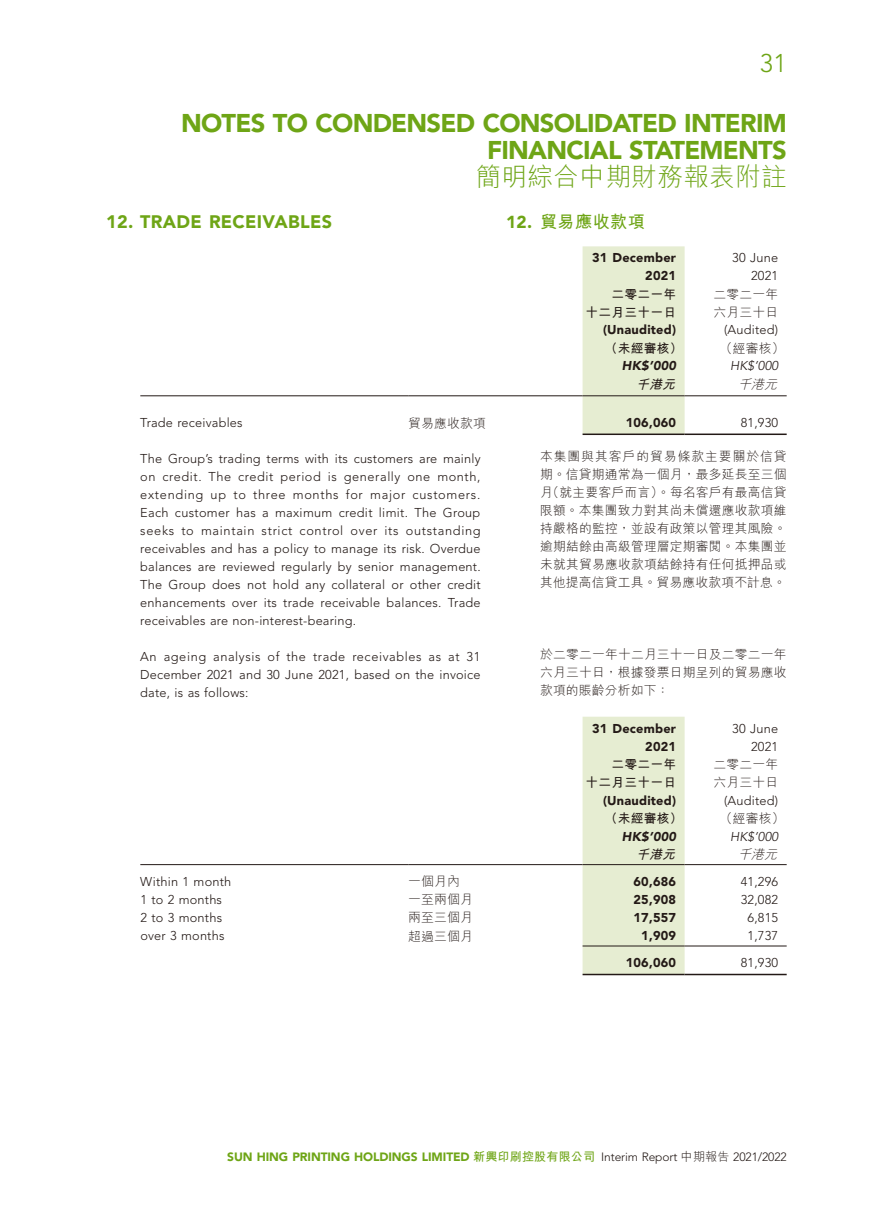
<style>
.page{position:relative;width:893px;height:1212px;background:#fff}
.page>*{position:absolute;margin:0;border:0;box-sizing:border-box;transform-origin:0 0}
.t1{font:900 25.5px/27px "Avenir LT Std";letter-spacing:-.03em;color:#6ea516;text-align:right}
.t2{font:300 25.5px "M Hei HK";letter-spacing:.015em;color:#6ea516}
.t3{font:300 25.5px "Avenir LT Std";color:#6ea516}
.t4{font:900 18px "Avenir LT Std";letter-spacing:.02em;color:#6ea516}
.t5{font:700 17.25px "M Hei HK";letter-spacing:.02em;color:#6ea516}
.t6{font:300 12.75px/18px "Avenir LT Std";letter-spacing:.015em;color:#231916;text-align:right}
.t7{font:300 12.75px/18px "M Hei HK";letter-spacing:.015em;color:#231916}
.t8{font:900 12.75px/18px "Avenir LT Std";letter-spacing:.02em;color:#231916;text-align:right}
.t9{font:700 12.75px/18px "M Hei HK";letter-spacing:.02em;color:#231916;text-align:right}
.t10{font:italic 900 12.75px "Avenir LT Std";letter-spacing:.02em;color:#231916}
.t11{font:italic 300 12.75px "Avenir LT Std";letter-spacing:.015em;color:#231916}
.t12{font:italic 700 12.75px "M Hei HK";color:#231916}
.t13{font:italic 300 12.75px "M Hei HK";color:#231916}
.t14{font:900 12px "Avenir LT Std";letter-spacing:-.005em;color:#6ea516}
.s1{font-family:"Avenir LT Std";font-weight:900}
.s2{font-family:"M Hei HK";font-weight:700}
.s3{font-weight:300;color:#231916}
.s4{font-family:"M Hei HK";font-weight:300;color:#231916}
</style>
<div class="page">
<div style="left:583px;top:246px;width:102px;height:187px;background:#e6edd2"></div>
<hr style="left:140px;top:395px;width:268px;height:1px;background:#231916">
<hr style="left:408px;top:395px;width:175px;height:1px;background:#231916">
<hr style="left:583px;top:395px;width:102px;height:1px;background:#231916">
<hr style="left:685px;top:395px;width:102px;height:1px;background:#231916">
<hr style="left:583px;top:433px;width:102px;height:2px;background:#231916">
<hr style="left:685px;top:433px;width:102px;height:2px;background:#231916">
<div style="left:583px;top:717px;width:102px;height:257px;background:#e6edd2"></div>
<hr style="left:140px;top:864px;width:268px;height:1px;background:#231916">
<hr style="left:408px;top:864px;width:175px;height:1px;background:#231916">
<hr style="left:583px;top:864px;width:102px;height:1px;background:#231916">
<hr style="left:685px;top:864px;width:102px;height:1px;background:#231916">
<hr style="left:583px;top:945px;width:102px;height:1px;background:#231916">
<hr style="left:685px;top:945px;width:102px;height:1px;background:#231916">
<hr style="left:583px;top:974px;width:102px;height:1px;background:#231916">
<hr style="left:685px;top:974px;width:102px;height:1px;background:#231916">
<h1 class="t3" style="left:760px;top:48px;width:28px">31</h1>
<h1 class="t1" style="left:181px;top:109px;width:607px">NOTES TO CONDENSED CONSOLIDATED INTERIM<br>FINANCIAL STATEMENTS</h1>
<h1 class="t2" style="left:476px;top:163px;width:312px">簡明綜合中期財務報表附註</h1>
<h2 class="t4" style="left:106px;top:210px;width:227px">12. TRADE RECEIVABLES</h2>
<h3 class="t5" style="left:506px;top:209px;width:141px"><span class="s1">12.</span> 貿易應收款項</h3>
<p class="t8" style="left:592px;top:249px;width:86px">31 December<br>2021</p>
<p class="t6" style="left:732px;top:249px;width:47px">30 June<br>2021</p>
<p class="t9" style="left:585px;top:284px;width:92px">二零二一年<br>十二月三十一日</p>
<p class="t7" style="left:714px;top:285px;width:66px">二零二一年六月三十日</p>
<p class="t8" style="left:603px;top:321px;width:75px">(Unaudited)</p>
<p class="t6" style="left:724px;top:321px;width:56px">(Audited)</p>
<p class="t9" style="left:605px;top:338px;width:79px">（未經審核）</p>
<p class="t7" style="left:720px;top:339px;width:66px">（經審核）</p>
<p class="t10" style="left:622px;top:358px;width:56px">HK$’000</p>
<p class="t11" style="left:730px;top:358px;width:50px">HK$’000</p>
<p class="t12" style="left:636px;top:375px;width:45px">千港元</p>
<p class="t13" style="left:738px;top:378px;width:44px">千港元</p>
<p class="t6" style="left:140px;top:414px;width:104px">Trade receivables</p>
<p class="t7" style="left:408px;top:414px;width:79px">貿易應收款項</p>
<p class="t8" style="left:626px;top:414px;width:52px">106,060</p>
<p class="t6" style="left:741px;top:414px;width:39px">81,930</p>
<p class="t6" style="left:140px;top:449px;width:342px;text-align:justify">The Group’s trading terms with its customers are mainly on credit. The credit period is generally one month, extending up to three months for major customers.<br>Each customer has a maximum credit limit. The Group seeks to maintain strict control over its outstanding receivables and has a policy to manage its risk. Overdue balances are reviewed regularly by senior management.<br>The Group does not hold any collateral or other credit enhancements over its trade receivable balances. Trade receivables are non-interest-bearing.</p>
<p class="t6" style="left:140px;top:647px;width:342px;text-align:justify">An ageing analysis of the trade receivables as at 31<br>December 2021 and 30 June 2021, based on the invoice date, is as follows:</p>
<p class="t8" style="left:592px;top:719px;width:86px">31 December<br>2021</p>
<p class="t6" style="left:732px;top:719px;width:47px">30 June<br>2021</p>
<p class="t9" style="left:585px;top:754px;width:92px">二零二一年<br>十二月三十一日</p>
<p class="t7" style="left:714px;top:755px;width:66px">二零二一年六月三十日</p>
<p class="t8" style="left:603px;top:791px;width:75px">(Unaudited)</p>
<p class="t6" style="left:724px;top:791px;width:56px">(Audited)</p>
<p class="t9" style="left:605px;top:808px;width:79px">（未經審核）</p>
<p class="t7" style="left:720px;top:809px;width:66px">（經審核）</p>
<p class="t10" style="left:622px;top:828px;width:56px">HK$’000</p>
<p class="t11" style="left:730px;top:829px;width:50px">HK$’000</p>
<p class="t12" style="left:636px;top:845px;width:45px">千港元</p>
<p class="t13" style="left:738px;top:848px;width:44px">千港元</p>
<p class="t6" style="left:140px;top:872px;width:92px">Within 1 month</p>
<p class="t7" style="left:408px;top:872px;width:53px">一個月內</p>
<p class="t8" style="left:633px;top:872px;width:44px">60,686</p>
<p class="t6" style="left:741px;top:872px;width:39px">41,296</p>
<p class="t6" style="left:140px;top:890px;width:83px">1 to 2 months</p>
<p class="t7" style="left:408px;top:890px;width:66px">一至兩個月</p>
<p class="t8" style="left:633px;top:890px;width:44px">25,908</p>
<p class="t6" style="left:741px;top:890px;width:39px">32,082</p>
<p class="t6" style="left:140px;top:908px;width:83px">2 to 3 months</p>
<p class="t7" style="left:408px;top:908px;width:66px">兩至三個月</p>
<p class="t8" style="left:633px;top:908px;width:44px">17,557</p>
<p class="t6" style="left:748px;top:908px;width:32px">6,815</p>
<p class="t6" style="left:140px;top:926px;width:86px">over 3 months</p>
<p class="t7" style="left:408px;top:926px;width:66px">超過三個月</p>
<p class="t8" style="left:641px;top:926px;width:36px">1,909</p>
<p class="t6" style="left:748px;top:926px;width:32px">1,737</p>
<p class="t8" style="left:626px;top:954px;width:52px">106,060</p>
<p class="t6" style="left:741px;top:954px;width:39px">81,930</p>
<p class="t7" style="left:540px;top:447px;width:248px;text-align:justify">本集團與其客戶的貿易條款主要關於信貸期。信貸期通常為一個月，最多延長至三個月（就主要客戶而言）。每名客戶有最高信貸限額。本集團致力對其尚未償還應收款項維持嚴格的監控，並設有政策以管理其風險。逾期結餘由高級管理層定期審閱。本集團並未就其貿易應收款項結餘持有任何抵押品或其他提高信貸工具。貿易應收款項不計息。</p>
<p class="t7" style="left:540px;top:645px;width:248px;text-align:justify">於二零二一年十二月三十一日及二零二一年六月三十日，根據發票日期呈列的貿易應收款項的賬齡分析如下：</p>
<p class="t14" style="left:227px;top:1150px;width:561px">SUN HING PRINTING HOLDINGS LIMITED <span class="s2">新興印刷控股有限公司</span> <span class="s3">Interim Report</span> <span class="s4">中期報告</span> <span class="s3">2021/2022</span></p>
</div>
